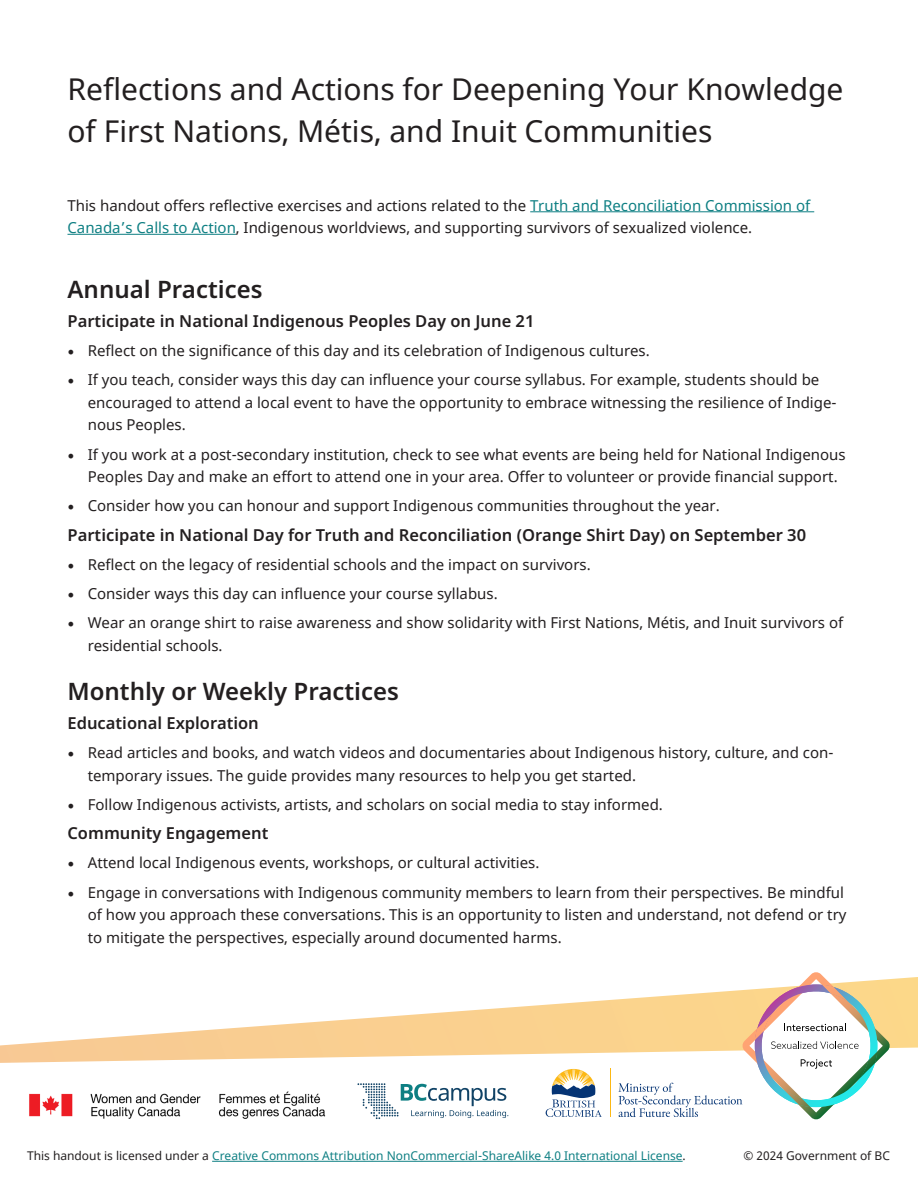
<style>
.page{position:relative;width:918px;height:1188px;background:#fff}
.page>*{position:absolute;margin:0;border:0;box-sizing:border-box;transform-origin:0 0}
.t1{font:30px/42px "Noto Sans";color:#231f20}
.Headers{font:600 24px "Noto Sans";color:#231f20}
.Headers-2{font:600 16.5px "Noto Sans";color:#231f20}
.Body_Copy{font:15px/22.5px "Noto Sans";color:#231f20}
.t2{font:12px "Noto Sans";color:#0e7f83}
.t3{font:12px "Noto Sans";color:#231f20}
.s1{color:#0e7f83}
.s2{font-family:"Minion Pro";font-size:18px}
.s3{color:#231f20}
</style>
<div class="page">
<svg style="left:0;top:977px;width:918px;height:86px"></svg>
<svg style="left:357px;top:1083px;width:151px;height:36px"></svg>
<img style="left:29px;top:1091px;width:297px;height:28px">
<svg style="left:546px;top:1069px;width:56px;height:48px"></svg>
<hr style="left:610px;top:1069px;width:1px;height:48px;background:#fcb814">
<hr style="left:212px;top:1161px;width:471px;height:1px;background:#0e7f83">
<svg style="left:618px;top:972px;width:272px;height:148px"></svg>
<hr style="left:530px;top:211px;width:284px;height:1px;background:#0e7f83">
<hr style="left:68px;top:234px;width:168px;height:1px;background:#0e7f83">
<p class="t1" style="left:68px;top:69px;width:778px">Reflections and Actions for Deepening Your Knowledge of First Nations, Métis, and Inuit Communities</p>
<p class="Body_Copy" style="left:68px;top:195px;width:744px">This handout offers reflective exercises and actions related to the <span class="s1">Truth and Reconciliation Commission of<br>Canada’s Calls to Action</span>, Indigenous worldviews, and supporting survivors of sexualized violence.</p>
<p class="Headers" style="left:68px;top:275px;width:196px">Annual Practices</p>
<p class="Headers-2" style="left:68px;top:312px;width:469px">Participate in National Indigenous Peoples Day on June 21</p>
<p class="Body_Copy" style="left:68px;top:340px;width:584px"><span class="s2">•</span> Reflect on the significance of this day and its celebration of Indigenous cultures.</p>
<p class="Body_Copy" style="left:88px;top:369px;width:750px;text-indent:-20px"><span class="s2">•</span> If you teach, consider ways this day can influence your course syllabus. For example, students should be encouraged to attend a local event to have the opportunity to embrace witnessing the resilience of Indige&shy;nous Peoples.</p>
<p class="Body_Copy" style="left:88px;top:444px;width:759px;text-indent:-20px"><span class="s2">•</span> If you work at a post-secondary institution, check to see what events are being held for National Indigenous<br>Peoples Day and make an effort to attend one in your area. Offer to volunteer or provide financial support.</p>
<p class="Body_Copy" style="left:68px;top:495px;width:654px"><span class="s2">•</span> Consider how you can honour and support Indigenous communities throughout the year.</p>
<p class="Headers-2" style="left:68px;top:525px;width:740px">Participate in National Day for Truth and Reconciliation (Orange Shirt Day) on September 30</p>
<p class="Body_Copy" style="left:68px;top:554px;width:525px"><span class="s2">•</span> Reflect on the legacy of residential schools and the impact on survivors.</p>
<p class="Body_Copy" style="left:68px;top:583px;width:432px"><span class="s2">•</span> Consider ways this day can influence your course syllabus.</p>
<p class="Body_Copy" style="left:88px;top:612px;width:757px;text-indent:-20px"><span class="s2">•</span> Wear an orange shirt to raise awareness and show solidarity with First Nations, Métis, and Inuit survivors of residential schools.</p>
<p class="Headers" style="left:68px;top:677px;width:333px">Monthly or Weekly Practices</p>
<p class="Headers-2" style="left:68px;top:714px;width:193px">Educational Exploration</p>
<p class="Body_Copy" style="left:88px;top:742px;width:747px;text-indent:-20px"><span class="s2">•</span> Read articles and books, and watch videos and documentaries about Indigenous history, culture, and con&shy;temporary issues. The guide provides many resources to help you get started.</p>
<p class="Body_Copy" style="left:68px;top:794px;width:597px"><span class="s2">•</span> Follow Indigenous activists, artists, and scholars on social media to stay informed.</p>
<p class="Headers-2" style="left:68px;top:824px;width:202px">Community Engagement</p>
<p class="Body_Copy" style="left:68px;top:852px;width:474px"><span class="s2">•</span> Attend local Indigenous events, workshops, or cultural activities.</p>
<p class="Body_Copy" style="left:88px;top:882px;width:760px;text-indent:-20px"><span class="s2">•</span> Engage in conversations with Indigenous community members to learn from their perspectives. Be mindful of how you approach these conversations. This is an opportunity to listen and understand, not defend or try to mitigate the perspectives, especially around documented harms.</p>
<p class="t2" style="left:27px;top:1148px;width:660px"><span class="s3">This handout is licensed under a</span> Creative Commons Attribution NonCommercial-ShareAlike 4.0 International License<span class="s3">.</span></p>
<p class="t3" style="left:743px;top:1148px;width:148px">© 2024 Government of BC</p>
</div>
